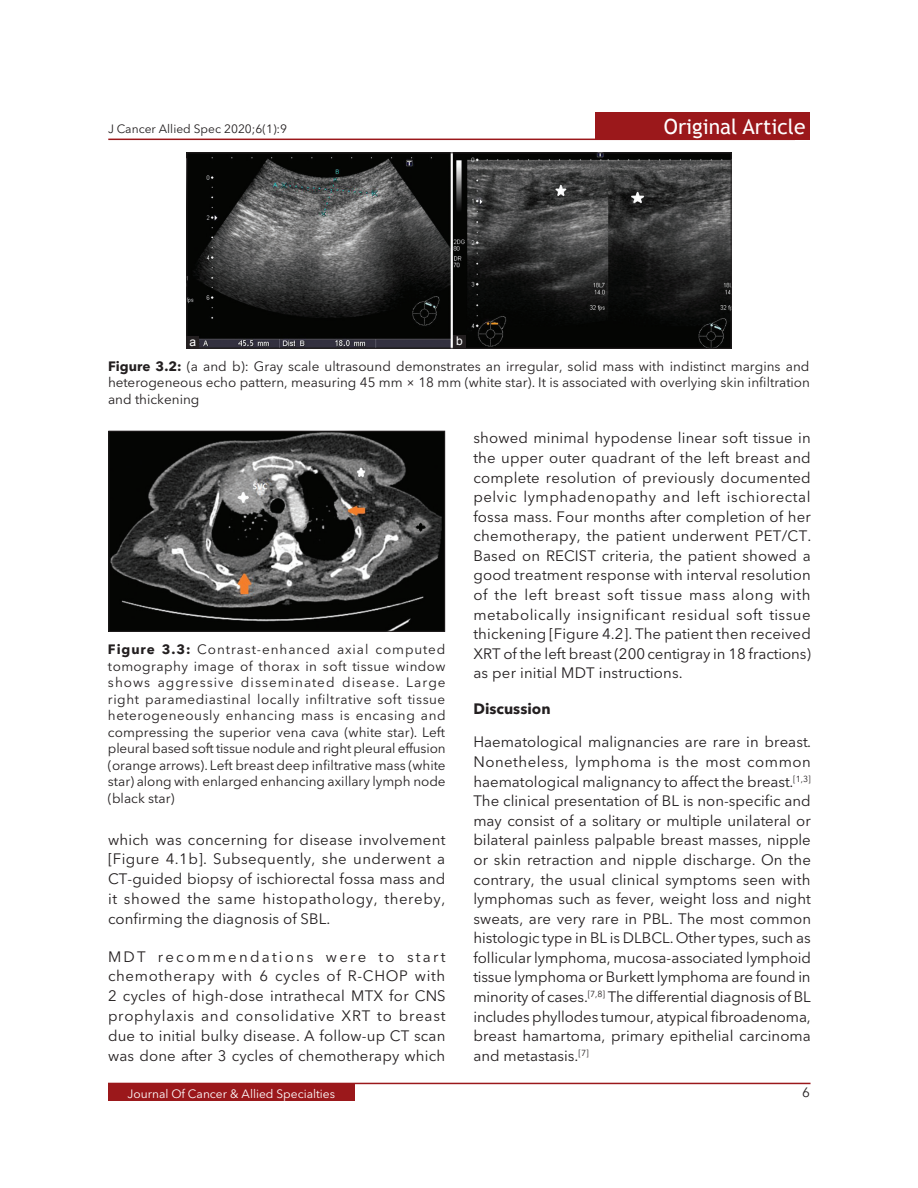
<style>
.page{position:relative;width:918px;height:1188px;background:#fff}
.page>*{position:absolute;margin:0;border:0;box-sizing:border-box;transform-origin:0 0}
.t1{font:21px "Trebuchet MS";color:#fff}
.TX{font:15px/19.6px "Avenir Next LT Pro";letter-spacing:.005em;color:#231f20;text-align:justify}
.t2{font:700 15px "Avenir Next LT Pro";color:#231f20}
.FGC{font:13.5px/16.5px "Avenir Next LT Pro";color:#231f20;text-align:justify}
.t3{font:12px "Avenir Next LT Pro";color:#fff}
.t4{font:12px "Avenir Next LT Pro";color:#231f20}
.LABEL{font:12px "Arial";color:#fff}
.s1{font-weight:700}
</style>
<div class="page">
<div style="left:108px;top:1083px;width:247px;height:18px;background:#9b181b"></div>
<hr style="left:108px;top:1083px;width:703px;height:1px;background:#9b181b">
<div style="left:596px;top:113px;width:214px;height:27px;background:#9b181b"></div>
<hr style="left:108px;top:139px;width:687px;height:1px;background:#9b181b">
<img style="left:111px;top:433px;width:332px;height:197px">
<div style="left:109px;top:431px;width:336px;height:201px;border:1px solid #231f20"></div>
<img style="left:189px;top:155px;width:540px;height:191px">
<div style="left:187px;top:153px;width:544px;height:195px;border:1px solid #231f20"></div>
<div style="left:453px;top:336px;width:13px;height:12px;background:#231f20"></div>
<div style="left:186px;top:336px;width:13px;height:13px;background:#231f20"></div>
<p class="t4" style="left:108px;top:119px;width:181px">J Cancer Allied Spec 2020;6(1):9</p>
<h1 class="t1" style="left:664px;top:113px;width:143px">Original Article</h1>
<p class="LABEL" style="left:190px;top:333px;width:8px">a</p>
<p class="LABEL" style="left:456px;top:333px;width:8px">b</p>
<p class="FGC" style="left:108px;top:357px;width:703px"><span class="s1">Figure 3.2:</span> (a and b): Gray scale ultrasound demonstrates an irregular, solid mass with indistinct margins and heterogeneous echo pattern, measuring 45 mm × 18 mm (white star). It is associated with overlying skin infiltration and thickening</p>
<p class="FGC" style="left:108px;top:641px;width:339px"><span class="s1">Figure 3.3:</span> Contrast-enhanced axial computed tomography image of thorax in soft tissue window shows aggressive disseminated disease. Large right paramediastinal locally infiltrative soft tissue heterogeneously enhancing mass is encasing and compressing the superior vena cava (white star). Left pleural based soft tissue nodule and right pleural effusion (orange arrows). Left breast deep infiltrative mass (white star) along with enlarged enhancing axillary lymph node (black star)</p>
<p class="TX" style="left:108px;top:829px;width:339px">which was concerning for disease involvement [Figure 4.1b]. Subsequently, she underwent a CT-guided biopsy of ischiorectal fossa mass and it showed the same histopathology, thereby, confirming the diagnosis of SBL.</p>
<p class="TX" style="left:108px;top:946px;width:339px">MDT recommendations were to start chemotherapy with 6 cycles of R-CHOP with 2 cycles of high-dose intrathecal MTX for CNS prophylaxis and consolidative XRT to breast due to initial bulky disease. A follow-up CT scan was done after 3 cycles of chemotherapy which</p>
<p class="TX" style="left:473px;top:428px;width:340px">showed minimal hypodense linear soft tissue in the upper outer quadrant of the left breast and complete resolution of previously documented pelvic lymphadenopathy and left ischiorectal fossa mass. Four months after completion of her chemotherapy, the patient underwent PET/CT.<br>Based on RECIST criteria, the patient showed a good treatment response with interval resolution of the left breast soft tissue mass along with metabolically insignificant residual soft tissue thickening [Figure 4.2]. The patient then received XRT of the left breast (200 centigray in 18 fractions) as per initial MDT instructions.</p>
<h1 class="t2" style="left:473px;top:696px;width:79px">Discussion</h1>
<p class="TX" style="left:473px;top:732px;width:339px">Haematological malignancies are rare in breast.<br>Nonetheless, lymphoma is the most common haematological malignancy to affect the breast.<sup>[1,3] </sup>The clinical presentation of BL is non-specific and may consist of a solitary or multiple unilateral or bilateral painless palpable breast masses, nipple or skin retraction and nipple discharge. On the contrary, the usual clinical symptoms seen with lymphomas such as fever, weight loss and night sweats, are very rare in PBL. The most common histologic type in BL is DLBCL. Other types, such as follicular lymphoma, mucosa-associated lymphoid tissue lymphoma or Burkett lymphoma are found in minority of cases.<sup>[7,8]</sup> The differential diagnosis of BL includes phyllodes tumour, atypical fibroadenoma, breast hamartoma, primary epithelial carcinoma and metastasis.<sup>[7]</sup></p>
<p class="t3" style="left:128px;top:1083px;width:209px">Journal Of Cancer &amp; Allied Specialties</p>
<p class="FGC" style="left:802px;top:1084px;width:9px">6</p>
</div>
